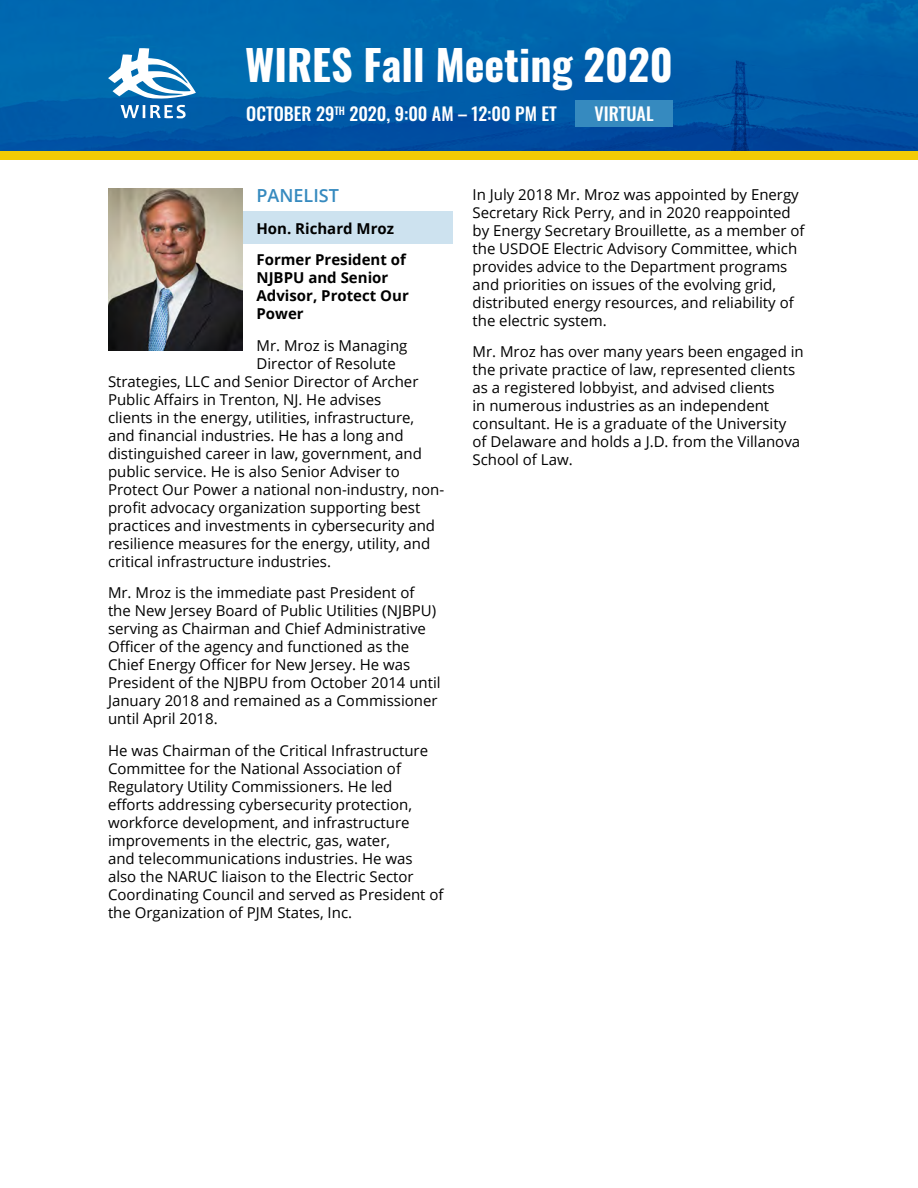
<style>
.page{position:relative;width:918px;height:1188px;background:#fff}
.page>*{position:absolute;margin:0;border:0;box-sizing:border-box;transform-origin:0 0}
.t1{font:700 42px "Oswald";color:#fff}
.t2{font:500 18px "Oswald";color:#fff}
.t3{font:600 18px "Open Sans";color:#368abf}
.t4{font:15px/18px "Open Sans";color:#000}
.t5{font:700 15px/18px "Open Sans";color:#000}
</style>
<div class="page">
<img style="left:0;top:0;width:918px;height:151px">
<div style="left:0;top:151px;width:918px;height:8px;background:#f2cb05"></div>
<svg style="left:108px;top:48px;width:88px;height:70px"></svg>
<div style="left:575px;top:101px;width:98px;height:26px;background:#368abf"></div>
<div style="left:108px;top:211px;width:344px;height:33px;background:#cde2ef"></div>
<img style="left:108px;top:189px;width:135px;height:162px">
<h1 class="t1" style="left:245px;top:43px;width:429px">WIRES Fall Meeting 2020</h1>
<p class="t2" style="left:246px;top:104px;width:312px">OCTOBER 29<sup>TH</sup> 2020, 9:00 AM – 12:00 PM ET</p>
<p class="t2" style="left:595px;top:104px;width:61px">VIRTUAL</p>
<p class="t3" style="left:256px;top:183px;width:84px">PANELIST</p>
<p class="t5" style="left:256px;top:212px;width:151px;line-height:31.5px">Hon. Richard Mroz<br>Former President of</p>
<p class="t5" style="left:256px;top:268px;width:154px">NJBPU and Senior<br>Advisor, Protect Our<br>Power</p>
<p class="t4" style="left:256px;top:336px;width:152px">Mr. Mroz is Managing</p>
<p class="t4" style="left:256px;top:354px;width:141px">Director of Resolute</p>
<p class="t4" style="left:108px;top:372px;width:312px">Strategies, LLC and Senior Director of Archer</p>
<p class="t4" style="left:108px;top:390px;width:275px">Public Affairs in Trenton, NJ. He advises</p>
<p class="t4" style="left:108px;top:408px;width:308px">clients in the energy, utilities, infrastructure,</p>
<p class="t4" style="left:108px;top:426px;width:297px">and financial industries. He has a long and</p>
<p class="t4" style="left:108px;top:444px;width:316px">distinguished career in law, government, and</p>
<p class="t4" style="left:108px;top:462px;width:293px">public service. He is also Senior Adviser to</p>
<p class="t4" style="left:108px;top:480px;width:338px">Protect Our Power a national non-industry, non-</p>
<p class="t4" style="left:108px;top:498px;width:314px">profit advocacy organization supporting best</p>
<p class="t4" style="left:108px;top:516px;width:329px">practices and investments in cybersecurity and</p>
<p class="t4" style="left:108px;top:534px;width:324px">resilience measures for the energy, utility, and</p>
<p class="t4" style="left:108px;top:552px;width:225px">critical infrastructure industries.</p>
<p class="t4" style="left:108px;top:583px;width:334px">Mr. Mroz is the immediate past President of the New Jersey Board of Public Utilities (NJBPU) serving as Chairman and Chief Administrative Officer of the agency and functioned as the Chief Energy Officer for New Jersey. He was President of the NJBPU from October 2014 until January 2018 and remained as a Commissioner until April 2018.</p>
<p class="t4" style="left:108px;top:741px;width:337px">He was Chairman of the Critical Infrastructure Committee for the National Association of Regulatory Utility Commissioners. He led<br>efforts addressing cybersecurity protection, workforce development, and infrastructure improvements in the electric, gas, water,<br>and telecommunications industries. He was also the NARUC liaison to the Electric Sector Coordinating Council and served as President of the Organization of PJM States, Inc.</p>
<p class="t4" style="left:472px;top:185px;width:334px">In July 2018 Mr. Mroz was appointed by Energy Secretary Rick Perry, and in 2020 reappointed by Energy Secretary Brouillette, as a member of the USDOE Electric Advisory Committee, which provides advice to the Department programs and priorities on issues of the evolving grid, distributed energy resources, and reliability of the electric system.</p>
<p class="t4" style="left:472px;top:343px;width:333px">Mr. Mroz has over many years been engaged in the private practice of law, represented clients as a registered lobbyist, and advised clients<br>in numerous industries as an independent consultant. He is a graduate of the University of Delaware and holds a J.D. from the Villanova School of Law.</p>
</div>
